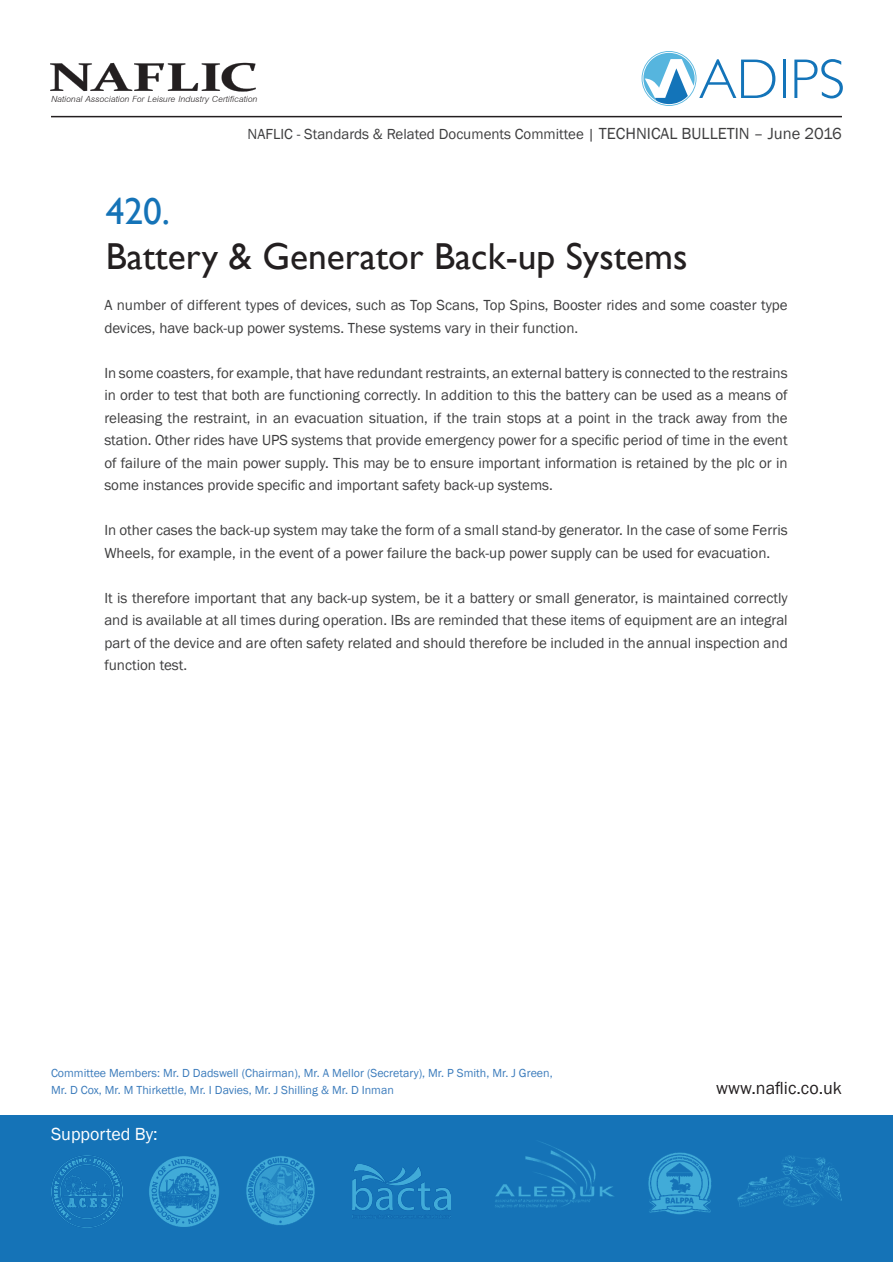
<style>
.page{position:relative;width:893px;height:1263px;background:#fff}
.page>*{position:absolute;margin:0;border:0;box-sizing:border-box;transform-origin:0 0}
.t1{font:37.5px "Gill Sans";color:#231f20}
.t2{font:37.5px "Gill Sans";color:#1573b7}
.t3{font:18px "Franklin Gothic";color:#231f20}
.t4{font:18px "Franklin Gothic";color:#fff}
.t5{font:15px/22.5px "Franklin Gothic";color:#3e3e3f}
.t6{font:italic 13.05px "Cordia New";color:#231f20}
.t7{font:12px "Franklin Gothic";color:#3c7cbc}
.s1{font-size:16.5px}
</style>
<div class="page">
<div style="left:0;top:1115px;width:893px;height:147px;background:#1573b7"></div>
<img style="left:50px;top:62px;width:224px;height:56px">
<hr style="left:51px;top:116px;width:791px;height:1px;background:#231f20">
<img style="left:246px;top:1156px;width:69px;height:69px">
<img style="left:149px;top:1156px;width:70px;height:70px">
<img style="left:495px;top:1142px;width:119px;height:66px">
<img style="left:648px;top:1152px;width:64px;height:63px">
<img style="left:738px;top:1156px;width:104px;height:51px">
<img style="left:352px;top:1165px;width:99px;height:53px">
<svg style="left:642px;top:51px;width:133px;height:55px"></svg>
<hr style="left:783px;top:60px;width:3px;height:38px;background:#1374b9">
<svg style="left:794px;top:59px;width:49px;height:39px"></svg>
<img style="left:51px;top:1156px;width:71px;height:71px">
<p class="t6" style="left:51px;top:91px;width:208px">National Association For Leisure Industry Certification</p>
<p class="t5" style="left:248px;top:123px;width:596px">NAFLIC - Standards &amp; Related Documents Committee | <span class="s1">TECHNICAL BULLETIN – June 2016</span></p>
<p class="t2" style="left:106px;top:189px;width:66px">420.</p>
<p class="t1" style="left:106px;top:234px;width:583px">Battery &amp; Generator Back-up Systems</p>
<p class="t5" style="left:104px;top:294px;width:685px">A number of different types of devices, such as Top Scans, Top Spins, Booster rides and some coaster type devices, have back-up power systems. These systems vary in their function.</p>
<p class="t5" style="left:104px;top:362px;width:685px;text-align:justify">In some coasters, for example, that have redundant restraints, an external battery is connected to the restrains in order to test that both are functioning correctly. In addition to this the battery can be used as a means of releasing the restraint, in an evacuation situation, if the train stops at a point in the track away from the station. Other rides have UPS systems that provide emergency power for a specific period of time in the event of failure of the main power supply. This may be to ensure important information is retained by the plc or in some instances provide specific and important safety back-up systems.</p>
<p class="t5" style="left:104px;top:519px;width:685px">In other cases the back-up system may take the form of a small stand-by generator. In the case of some Ferris<br>Wheels, for example, in the event of a power failure the back-up power supply can be used for evacuation.</p>
<p class="t5" style="left:104px;top:587px;width:685px;text-align:justify">It is therefore important that any back-up system, be it a battery or small generator, is maintained correctly and is available at all times during operation. IBs are reminded that these items of equipment are an integral part of the device and are often safety related and should therefore be included in the annual inspection and function test.</p>
<p class="t7" style="left:51px;top:1066px;width:503px">Committee Members: Mr. D Dadswell (Chairman), Mr. A Mellor (Secretary), Mr. P Smith, Mr. J Green,</p>
<p class="t7" style="left:51px;top:1082px;width:344px">Mr. D Cox, Mr. M Thirkettle, Mr. I Davies, Mr. J Shilling &amp; Mr. D Inman</p>
<p class="t4" style="left:51px;top:1123px;width:108px">Supported By:</p>
<p class="t3" style="left:716px;top:1077px;width:127px">www.naflic.co.uk</p>
</div>
